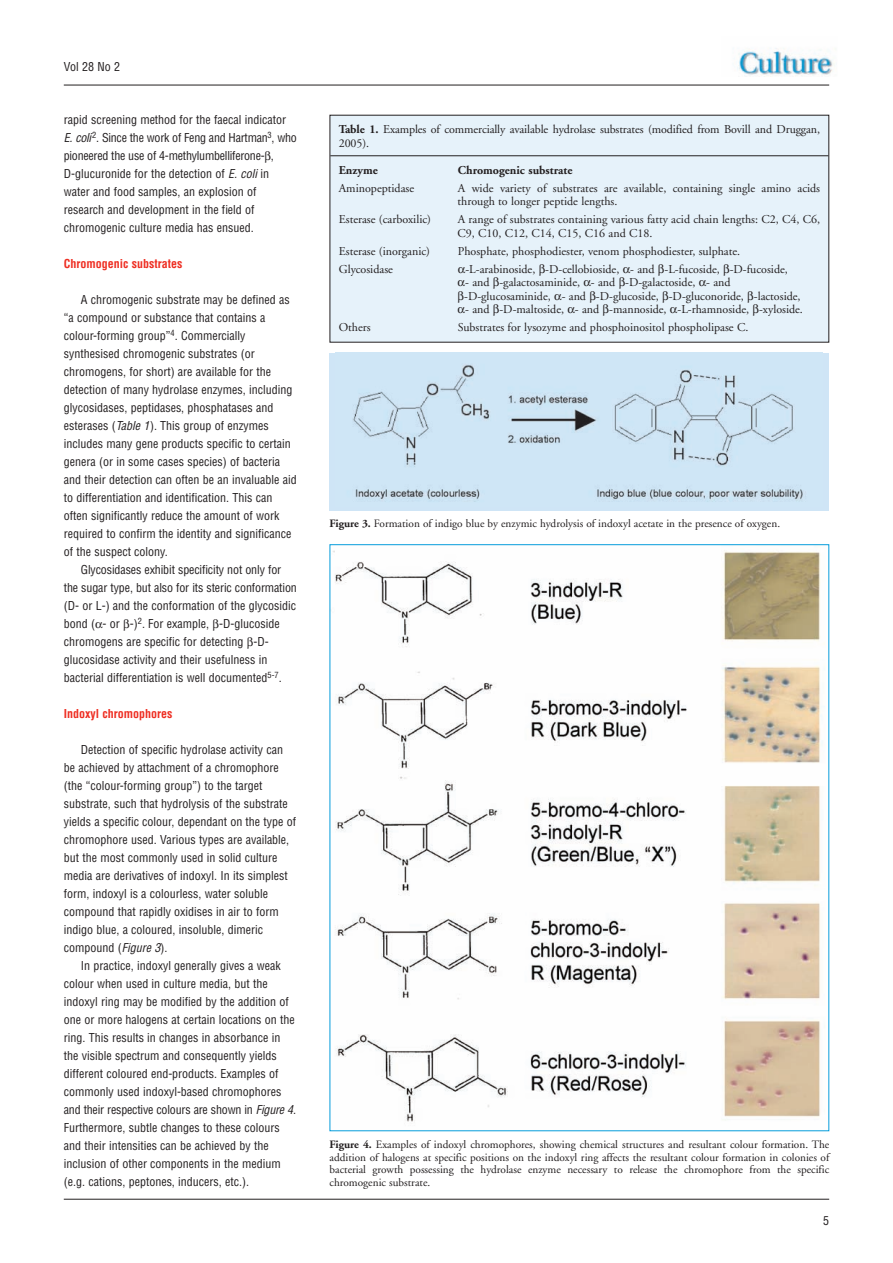
<style>
.page{position:relative;width:893px;height:1263px;background:#fff}
.page>*{position:absolute;margin:0;border:0;box-sizing:border-box;transform-origin:0 0}
.t1{font:condensed 12px/18px "Helvetica";color:#231f20}
.t2{font:12px/13.5px "Adobe Garamond";color:#231f20}
.t3{font:700 condensed 12px "Helvetica";color:#ee2e22}
.t4{font:700 12px "Adobe Garamond";color:#231f20}
.t5{font:11.25px/12.8px "Adobe Garamond";color:#231f20;text-align:justify}
.s1{font-style:italic}
.s2{font-weight:700}
</style>
<div class="page">
<hr style="left:64px;top:1199px;width:765px;height:1px;background:#231f20">
<hr style="left:64px;top:85px;width:765px;height:1px;background:#231f20">
<img style="left:737px;top:48px;width:96px;height:29px">
<img style="left:333px;top:550px;width:490px;height:572px">
<div style="left:330px;top:115px;width:499px;height:227px;background:#e6f2fa"></div>
<hr style="left:330px;top:155px;width:498px;height:1px;background:#231f20">
<div style="left:330px;top:353px;width:499px;height:157px;background:#cfe5f6"></div>
<img style="left:353px;top:365px;width:450px;height:137px">
<p class="t1" style="left:64px;top:58px;width:58px">Vol 28 No 2</p>
<p class="t1" style="left:64px;top:111px;width:235px">rapid screening method for the faecal indicator <span class="s1">E. coli</span><sup>2</sup>. Since the work of Feng and Hartman<sup>3</sup>, who pioneered the use of 4-methylumbelliferone- , D-glucuronide for the detection of <span class="s1">E. coli</span> in water and food samples, an explosion of research and development in the field of chromogenic culture media has ensued.</p>
<p class="t3" style="left:64px;top:257px;width:120px">Chromogenic substrates</p>
<p class="t1" style="left:64px;top:291px;width:234px;text-indent:17px">A chromogenic substrate may be defined as “a compound or substance that contains a colour-forming group”<sup>4</sup>. Commercially synthesised chromogenic substrates (or chromogens, for short) are available for the detection of many hydrolase enzymes, including glycosidases, peptidases, phosphatases and esterases (<span class="s1">Table 1</span>). This group of enzymes includes many gene products specific to certain genera (or in some cases species) of bacteria and their detection can often be an invaluable aid to differentiation and identification. This can often significantly reduce the amount of work required to confirm the identity and significance of the suspect colony.</p>
<p class="t1" style="left:64px;top:561px;width:235px;text-indent:17px">Glycosidases exhibit specificity not only for the sugar type, but also for its steric conformation (D- or L-) and the conformation of the glycosidic bond ( - or -)<sup>2</sup>. For example, -D-glucoside chromogens are specific for detecting -D&shy;glucosidase activity and their usefulness in bacterial differentiation is well documented<sup>5-7</sup>.</p>
<p class="t3" style="left:64px;top:707px;width:110px">Indoxyl chromophores</p>
<p class="t1" style="left:64px;top:741px;width:234px;text-indent:17px">Detection of specific hydrolase activity can be achieved by attachment of a chromophore (the “colour-forming group”) to the target substrate, such that hydrolysis of the substrate yields a specific colour, dependant on the type of chromophore used. Various types are available, but the most commonly used in solid culture media are derivatives of indoxyl. In its simplest form, indoxyl is a colourless, water soluble compound that rapidly oxidises in air to form indigo blue, a coloured, insoluble, dimeric compound (<span class="s1">Figure 3</span>).</p>
<p class="t1" style="left:64px;top:957px;width:234px;text-indent:17px">In practice, indoxyl generally gives a weak colour when used in culture media, but the indoxyl ring may be modified by the addition of one or more halogens at certain locations on the ring. This results in changes in absorbance in the visible spectrum and consequently yields different coloured end-products. Examples of commonly used indoxyl-based chromophores and their respective colours are shown in <span class="s1">Figure 4</span>.<br>Furthermore, subtle changes to these colours and their intensities can be achieved by the inclusion of other components in the medium (e.g. cations, peptones, inducers, etc.).</p>
<p class="t2" style="left:339px;top:124px;width:483px"><span class="s2">Table 1.</span> Examples of commercially available hydrolase substrates (modified from Bovill and Druggan,<br>2005).</p>
<p class="t4" style="left:339px;top:165px;width:40px">Enzyme</p>
<p class="t4" style="left:458px;top:165px;width:116px">Chromogenic substrate</p>
<p class="t2" style="left:339px;top:182px;width:77px">Aminopeptidase</p>
<p class="t2" style="left:458px;top:182px;width:364px">A wide variety of substrates are available, containing single amino acids through to longer peptide lengths.</p>
<p class="t2" style="left:339px;top:214px;width:94px">Esterase (carboxilic)</p>
<p class="t2" style="left:458px;top:214px;width:364px">A range of substrates containing various fatty acid chain lengths: C2, C4, C6,<br>C9, C10, C12, C14, C15, C16 and C18.</p>
<p class="t2" style="left:339px;top:245px;width:93px">Esterase (inorganic)</p>
<p class="t2" style="left:458px;top:245px;width:284px">Phosphate, phosphodiester, venom phosphodiester, sulphate.</p>
<p class="t2" style="left:339px;top:263px;width:56px">Glycosidase</p>
<p class="t2" style="left:465px;top:263px;width:324px">-L-arabinoside, -D-cellobioside, - and -L-fucoside, -D-fucoside,</p>
<p class="t2" style="left:464px;top:277px;width:338px">- and -galactosaminide, - and -D-galactoside, - and -D-glucosaminide, - and -D-glucoside, -D-gluconoride, -lactoside,</p>
<p class="t2" style="left:465px;top:304px;width:339px">- and -D-maltoside, - and -mannoside, -L-rhamnoside, -xyloside.</p>
<p class="t2" style="left:339px;top:322px;width:33px">Others</p>
<p class="t2" style="left:458px;top:322px;width:292px">Substrates for lysozyme and phosphoinositol phospholipase C.</p>
<p class="t5" style="left:330px;top:518px;width:452px"><span class="s2">Figure 3.</span> Formation of indigo blue by enzymic hydrolysis of indoxyl acetate in the presence of oxygen.</p>
<p class="t5" style="left:330px;top:1139px;width:501px"><span class="s2">Figure 4.</span> Examples of indoxyl chromophores, showing chemical structures and resultant colour formation. The addition of halogens at specific positions on the indoxyl ring affects the resultant colour formation in colonies of bacterial growth possessing the hydrolase enzyme necessary to release the chromophore from the specific chromogenic substrate.</p>
<p class="t1" style="left:823px;top:1212px;width:7px">5</p>
</div>
